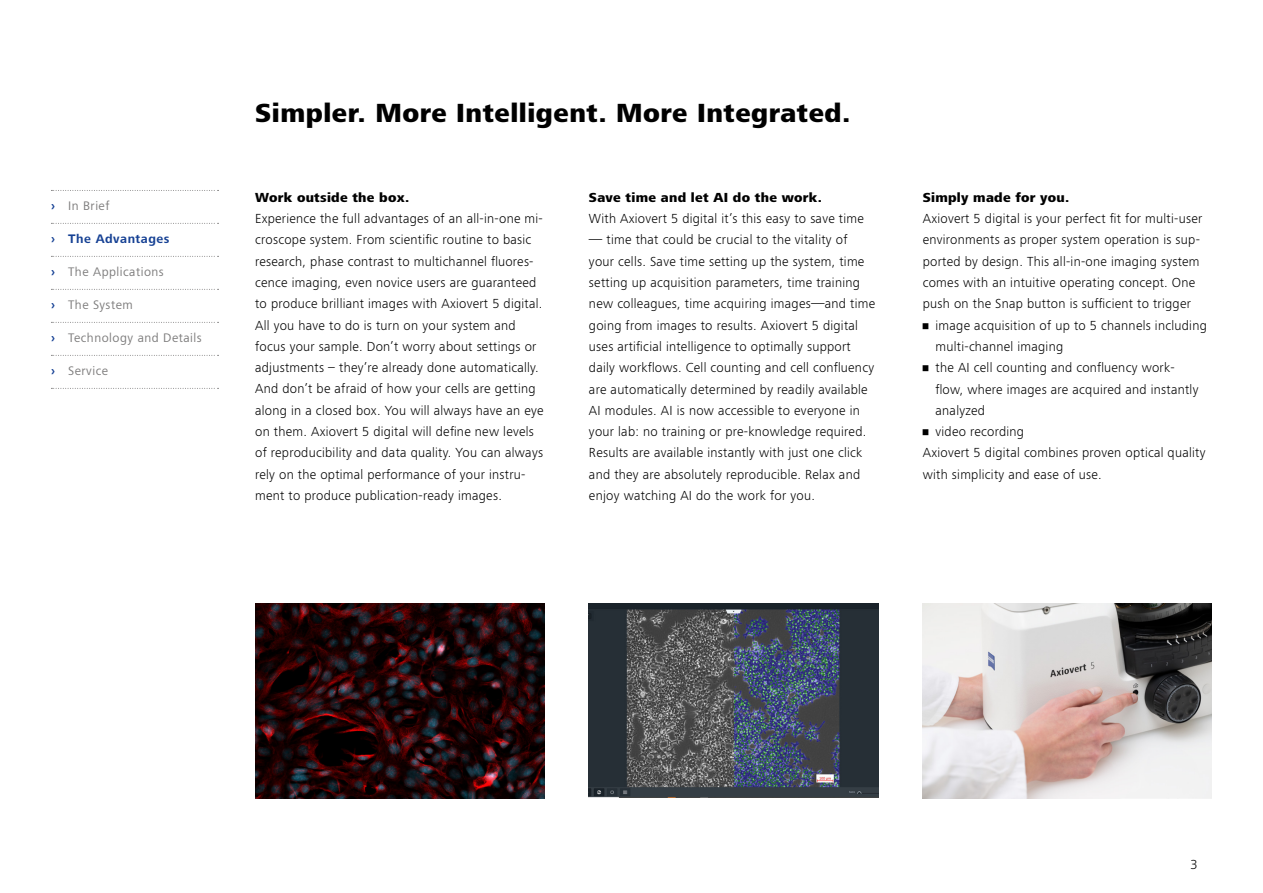
<style>
.page{position:relative;width:1263px;height:893px;background:#fff}
.page>*{position:absolute;margin:0;border:0;box-sizing:border-box;transform-origin:0 0}
.t1{font:800 27px "ZEISS Frutiger Next W1 G";letter-spacing:.02em;color:#000}
.t2{font:300 13.5px/21.3px "ZEISS Frutiger Next W1 G";letter-spacing:.02em;color:#000}
.t3{font:800 13.5px "ZEISS Frutiger Next W1 G";letter-spacing:.02em;color:#000}
.t4{font:12.75px "ZEISS Frutiger Next W1 G";letter-spacing:.04em;color:#7c7b7b}
.t5{font:700 12.75px "ZEISS Frutiger Next W1 G";letter-spacing:.04em;color:#164194}
.s1{font-weight:700;color:#164194}
</style>
<div class="page">
<img style="left:733px;top:604px;width:145px;height:194px">
<img style="left:589px;top:604px;width:144px;height:194px">
<img style="left:255px;top:604px;width:289px;height:194px">
<img style="left:923px;top:604px;width:289px;height:194px">
<svg style="left:51px;top:190px;width:168px;height:1px"></svg>
<svg style="left:51px;top:223px;width:168px;height:1px"></svg>
<svg style="left:51px;top:256px;width:168px;height:1px"></svg>
<svg style="left:51px;top:289px;width:168px;height:1px"></svg>
<svg style="left:51px;top:322px;width:168px;height:1px"></svg>
<svg style="left:51px;top:355px;width:168px;height:1px"></svg>
<svg style="left:51px;top:388px;width:168px;height:1px"></svg>
<p class="t4" style="left:51px;top:197px;width:60px"><span class="s1">›</span> In Brief</p>
<p class="t5" style="left:51px;top:230px;width:120px">› The Advantages</p>
<p class="t4" style="left:51px;top:263px;width:114px"><span class="s1">›</span> The Applications</p>
<p class="t4" style="left:51px;top:296px;width:83px"><span class="s1">›</span> The System</p>
<p class="t4" style="left:51px;top:329px;width:152px"><span class="s1">›</span> Technology and Details</p>
<p class="t4" style="left:51px;top:362px;width:59px"><span class="s1">›</span> Service</p>
<h1 class="t1" style="left:255px;top:93px;width:597px">Simpler. More Intelligent. More Integrated.</h1>
<p class="t3" style="left:255px;top:187px;width:156px">Work outside the box.</p>
<p class="t2" style="left:255px;top:207px;width:290px">Experience the full advantages of an all-in-one mi&shy;croscope system. From scientific routine to basic research, phase contrast to multichannel fluores&shy;cence imaging, even novice users are guaranteed to produce brilliant images with Axiovert 5 digital.<br>All you have to do is turn on your system and focus your sample. Don’t worry about settings or adjustments – they’re already done automatically.<br>And don’t be afraid of how your cells are getting along in a closed box. You will always have an eye on them. Axiovert 5 digital will define new levels of reproducibility and data quality. You can always rely on the optimal performance of your instru&shy;ment to produce publication-ready images.</p>
<p class="t3" style="left:589px;top:188px;width:234px">Save time and let AI do the work.</p>
<p class="t2" style="left:589px;top:207px;width:276px">With Axiovert 5 digital it’s this easy to save time</p>
<p class="t2" style="left:589px;top:229px;width:288px">— time that could be crucial to the vitality of your cells. Save time setting up the system, time setting up acquisition parameters, time training new colleagues, time acquiring images—and time going from images to results. Axiovert 5 digital uses artificial intelligence to optimally support daily workflows. Cell counting and cell confluency are automatically determined by readily available AI modules. AI is now accessible to everyone in your lab: no training or pre-knowledge required.<br>Results are available instantly with just one click and they are absolutely reproducible. Relax and enjoy watching AI do the work for you.</p>
<p class="t3" style="left:923px;top:188px;width:148px">Simply made for you.</p>
<p class="t2" style="left:923px;top:207px;width:281px">Axiovert 5 digital is your perfect fit for multi-user environments as proper system operation is sup&shy;ported by design. This all-in-one imaging system comes with an intuitive operating concept. One push on the Snap button is sufficient to trigger</p>
<p class="t2" style="left:935px;top:314px;width:273px;text-indent:-13px">• image acquisition of up to 5 channels including multi-channel imaging</p>
<p class="t2" style="left:935px;top:356px;width:264px;text-indent:-13px">• the AI cell counting and confluency work&shy;flow, where images are acquired and instantly analyzed</p>
<p class="t2" style="left:923px;top:420px;width:284px">• video recording<br>Axiovert 5 digital combines proven optical quality with simplicity and ease of use.</p>
<p class="t2" style="left:1190px;top:853px;width:9px">3</p>
</div>
